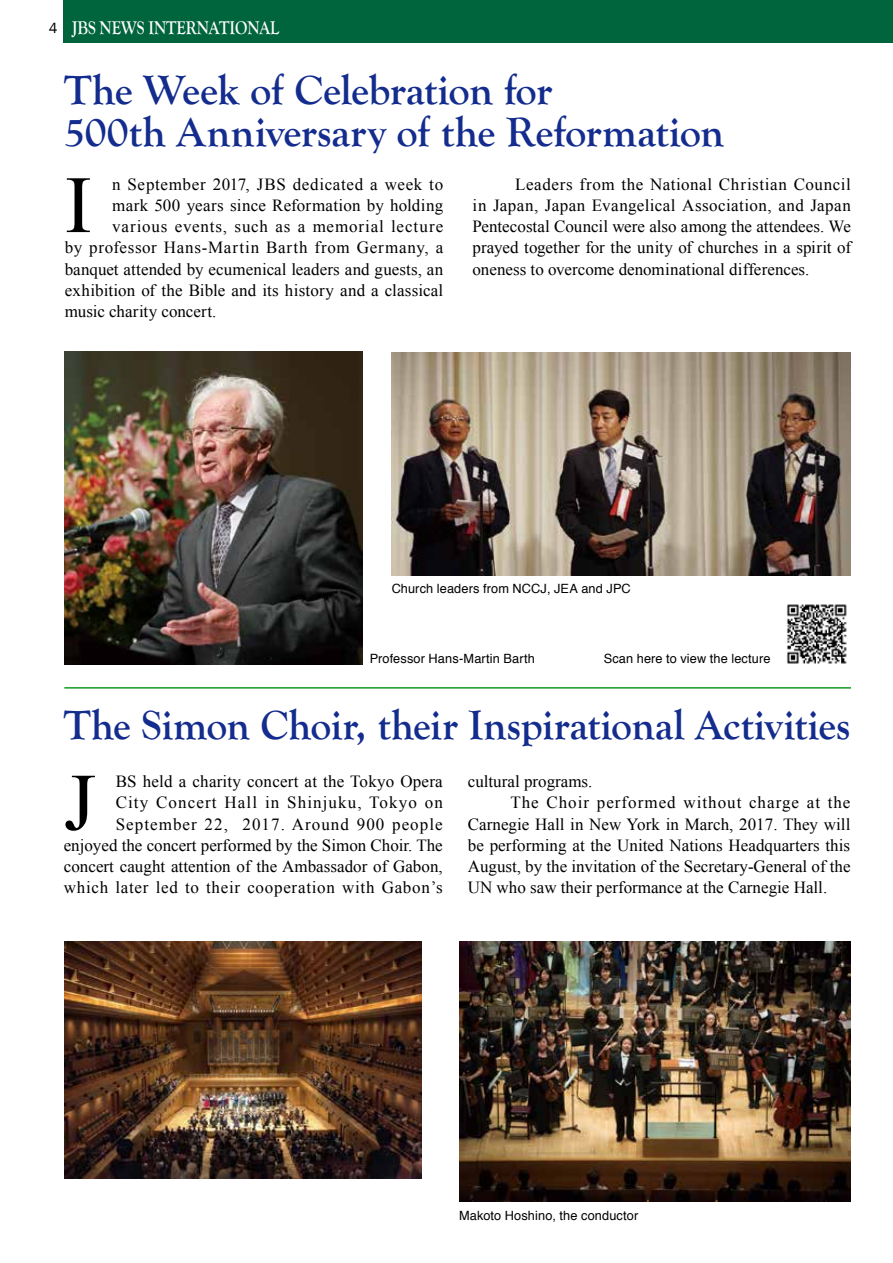
<style>
.page{position:relative;width:893px;height:1263px;background:#fff}
.page>*{position:absolute;margin:0;border:0;box-sizing:border-box;transform-origin:0 0}
.t1{font:81.3px "Times New Roman";color:#000}
.t2{font:700 42.45px/42.5px "Goudy Old Style T";letter-spacing:-.01em;color:#132c8d}
.t3{font:700 19.2px "Goudy Old Style T";color:#fff;scale:.83 1}
.t4{font:16.95px/21.3px "Times New Roman";letter-spacing:.005em;color:#000;text-align:justify}
.t5{font:16.95px "Times New Roman";letter-spacing:.045em;color:#000}
.t6{font:16.95px "Times New Roman";letter-spacing:.05em;color:#000}
.t7{font:16.95px "Times New Roman";letter-spacing:.06em;color:#000}
.t8{font:16.95px "Times New Roman";letter-spacing:.035em;color:#000}
.t9{font:12.75px "Helvetica";letter-spacing:.01em;color:#000}
.s1{font-family:"Franklin Gothic";font-weight:400;font-size:14.85px;color:#000}
</style>
<div class="page">
<div style="left:64px;top:0;width:829px;height:43px;background:#00643d"></div>
<hr style="left:64px;top:687px;width:787px;height:2px;background:#2aa738">
<img style="left:65px;top:352px;width:297px;height:312px">
<img style="left:392px;top:352px;width:458px;height:223px">
<img style="left:459px;top:941px;width:391px;height:260px">
<img style="left:64px;top:941px;width:357px;height:237px">
<img style="left:787px;top:604px;width:60px;height:60px">
<p class="t3" style="left:49px;top:16px;width:279px"><span class="s1">4</span> JBS NEWS INTERNATIONAL</p>
<h2 class="t2" style="left:64px;top:69px;width:661px">The Week of Celebration for<br>500th Anniversary of the Reformation</h2>
<h1 class="t1" style="left:65px;top:150px;width:29px">I</h1>
<p class="t8" style="left:112px;top:172px;width:333px">n September 2017, JBS dedicated a week to</p>
<p class="t4" style="left:112px;top:194px;width:333px">mark 500 years since Reformation by holding</p>
<p class="t6" style="left:112px;top:215px;width:333px">various events, such as a memorial lecture</p>
<p class="t5" style="left:65px;top:236px;width:380px">by professor Hans-Martin Barth from Germany, a</p>
<p class="t4" style="left:65px;top:258px;width:380px">banquet attended by ecumenical leaders and guests, an</p>
<p class="t4" style="left:65px;top:279px;width:380px">exhibition of the Bible and its history and a classical</p>
<p class="t4" style="left:65px;top:301px;width:153px">music charity concert.</p>
<p class="t4" style="left:473px;top:173px;width:380px;text-indent:43px">Leaders from the National Christian Council in Japan, Japan Evangelical Association, and Japan Pentecostal Council were also among the attendees. We prayed together for the unity of churches in a spirit of oneness to overcome denominational differences.</p>
<p class="t9" style="left:392px;top:579px;width:241px">Church leaders from NCCJ, JEA and JPC</p>
<p class="t9" style="left:370px;top:648px;width:167px">Professor Hans-Martin Barth</p>
<p class="t9" style="left:604px;top:648px;width:168px">Scan here to view the lecture</p>
<h2 class="t2" style="left:64px;top:705px;width:788px">The Simon Choir, their Inspirational Activities</h2>
<p class="t4" style="left:468px;top:770px;width:126px">cultural programs.</p>
<p class="t7" style="left:510px;top:791px;width:342px">The Choir performed without charge at the</p>
<p class="t4" style="left:468px;top:813px;width:384px">Carnegie Hall in New York in March, 2017. They will</p>
<p class="t4" style="left:468px;top:834px;width:384px">be performing at the United Nations Headquarters this</p>
<p class="t4" style="left:468px;top:855px;width:384px">August, by the invitation of the Secretary-General of the</p>
<p class="t4" style="left:468px;top:877px;width:361px">UN who saw their performance at the Carnegie Hall.</p>
<p class="t4" style="left:64px;top:770px;width:381px;text-align:right">BS held a charity concert at the Tokyo Opera<br>City Concert Hall in Shinjuku, Tokyo on September 22, 2017. Around 900 people enjoyed the concert performed by the Simon Choir. The concert caught attention of the Ambassador of Gabon, which later led to their cooperation with Gabon’s</p>
<h1 class="t1" style="left:64px;top:748px;width:33px">J</h1>
<p class="t9" style="left:459px;top:1206px;width:181px">Makoto Hoshino, the conductor</p>
</div>
